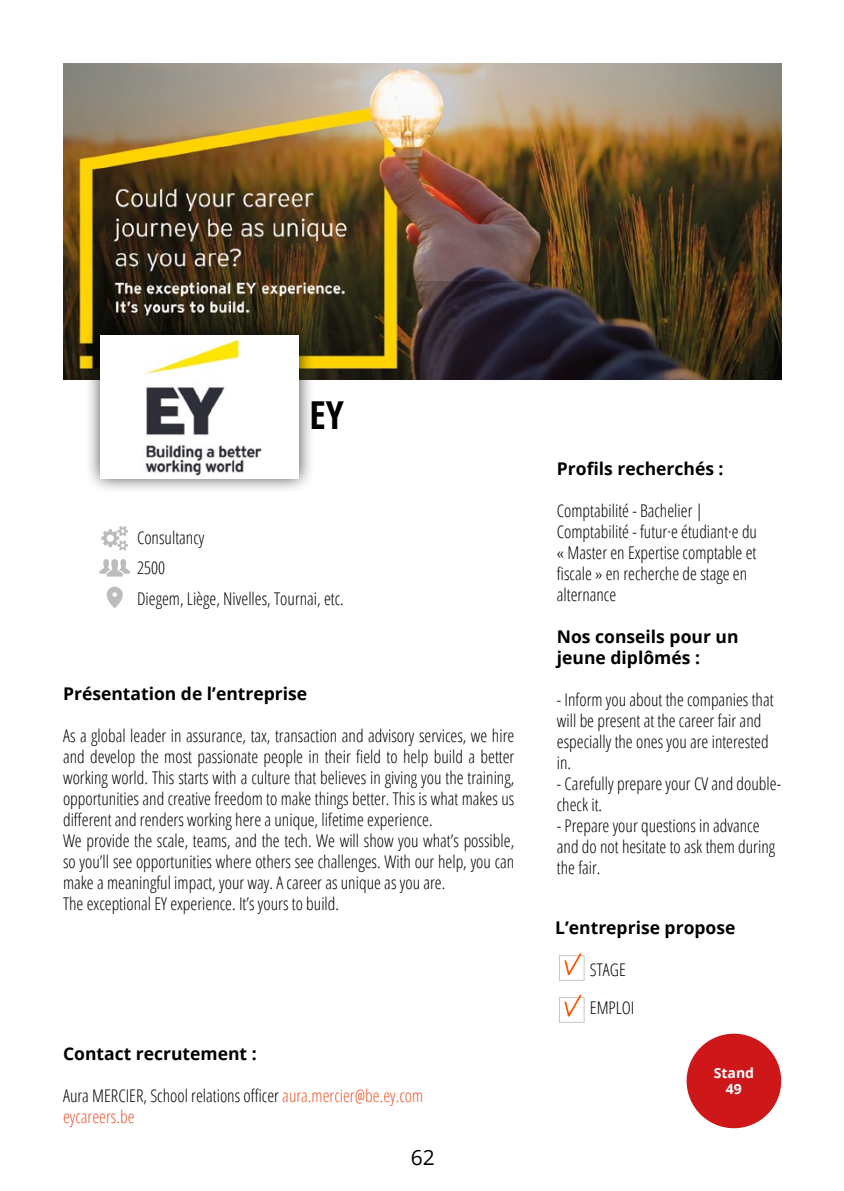
<style>
.page{position:relative;width:844px;height:1191px;background:#fff}
.page>*{position:absolute;margin:0;border:0;box-sizing:border-box;transform-origin:0 0}
.t1{font:700 condensed 38.5px "Open Sans";color:#000}
.t2{font:21px "Open Sans";color:#000}
.t3{font:300 condensed 17.5px/21px "Open Sans";color:#000}
.t4{font:700 17.5px/21px "Open Sans";color:#000}
.t5{font:700 14px/16.8px "Open Sans";color:#fff;text-align:center}
.s1{color:#ea562c}
</style>
<div class="page">
<img style="left:63px;top:63px;width:718px;height:316px">
<div style="left:85px;top:320px;width:230px;height:175px;background:#000;opacity:.75"></div>
<img style="left:101px;top:336px;width:198px;height:142px">
<div style="left:686px;top:1033px;width:95px;height:95px;background:#cd1719;border-radius:50%"></div>
<div style="left:559px;top:955px;width:25px;height:25px;border:1px solid #c6c6c6"></div>
<div style="left:559px;top:997px;width:25px;height:25px;border:1px solid #c6c6c6"></div>
<svg style="left:563px;top:994px;width:20px;height:26px"></svg>
<svg style="left:563px;top:953px;width:20px;height:26px"></svg>
<svg style="left:101px;top:526px;width:27px;height:24px"></svg>
<svg style="left:107px;top:586px;width:16px;height:22px"></svg>
<svg style="left:99px;top:559px;width:31px;height:17px"></svg>
<h1 class="t1" style="left:309px;top:388px;width:36px">EY</h1>
<p class="t3" style="left:137px;top:522px;width:69px;line-height:29.6px">Consultancy<br>2500</p>
<p class="t3" style="left:137px;top:588px;width:208px">Diegem, Liège, Nivelles, Tournai, etc.</p>
<p class="t4" style="left:63px;top:682px;width:246px">Présentation de l’entreprise</p>
<p class="t3" style="left:63px;top:724px;width:452px">As a global leader in assurance, tax, transaction and advisory services, we hire and develop the most passionate people in their field to help build a better working world. This starts with a culture that believes in giving you the training, opportunities and creative freedom to make things better. This is what makes us different and renders working here a unique, lifetime experience.<br>We provide the scale, teams, and the tech. We will show you what’s possible, so you’ll see opportunities where others see challenges. With our help, you can make a meaningful impact, your way. A career as unique as you are.<br>The exceptional EY experience. It’s yours to build.</p>
<p class="t4" style="left:63px;top:1043px;width:195px">Contact recrutement :</p>
<p class="t3" style="left:63px;top:1085px;width:361px">Aura MERCIER, School relations officer <span class="s1">aura.mercier@be.ey.com eycareers.be</span></p>
<p class="t2" style="left:410px;top:1142px;width:26px">62</p>
<p class="t4" style="left:556px;top:457px;width:168px">Profils recherchés :</p>
<p class="t3" style="left:556px;top:499px;width:202px">Comptabilité - Bachelier |<br>Comptabilité - futur·e étudiant·e du « Master en Expertise comptable et fiscale » en recherche de stage en alternance</p>
<p class="t4" style="left:556px;top:625px;width:183px">Nos conseils pour un jeune diplômés :</p>
<p class="t3" style="left:556px;top:688px;width:218px">- Inform you about the companies that will be present at the career fair and especially the ones you are interested in.</p>
<p class="t3" style="left:556px;top:772px;width:226px">- Carefully prepare your CV and double&shy;check it.</p>
<p class="t3" style="left:556px;top:814px;width:220px">- Prepare your questions in advance and do not hesitate to ask them during the fair.</p>
<p class="t4" style="left:555px;top:916px;width:182px">L’entreprise propose</p>
<p class="t3" style="left:589px;top:958px;width:37px">STAGE</p>
<p class="t3" style="left:589px;top:997px;width:46px">EMPLOI</p>
<p class="t5" style="left:713px;top:1063px;width:42px">Stand<br>49</p>
</div>
